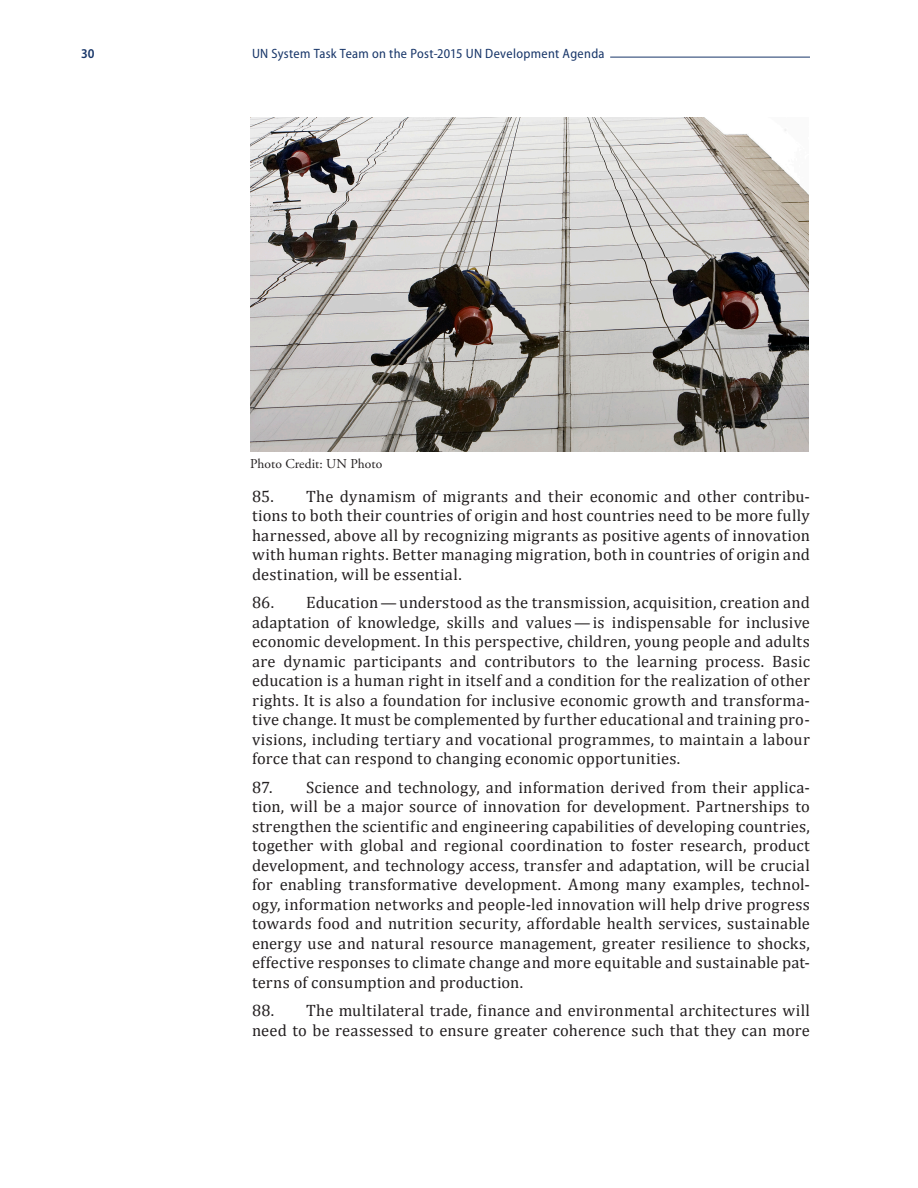
<style>
.page{position:relative;width:918px;height:1188px;background:#fff}
.page>*{position:absolute;margin:0;border:0;box-sizing:border-box;transform-origin:0 0}
.Body_Text_number{font:16.5px/19.5px "Cambria";letter-spacing:.015em;color:#231f20;text-align:justify}
.t1{font:semi-condensed 13.5px "Myriad Pro";letter-spacing:.025em;color:#183669}
.t2{font:13.5px "Adobe Garamond Pro";letter-spacing:.005em;color:#231f20}
.t3{font:600 semi-condensed 13.5px "Myriad Pro";color:#183669}
</style>
<div class="page">
<hr style="left:610px;top:57px;width:200px;height:1px;background:#183669">
<img style="left:250px;top:117px;width:558px;height:335px">
<p class="t3" style="left:81px;top:46px;width:15px">30</p>
<p class="t1" style="left:252px;top:46px;width:354px">UN System Task Team on the Post-2015 UN Development Agenda</p>
<p class="t2" style="left:250px;top:456px;width:134px">Photo Credit: UN Photo</p>
<p class="Body_Text_number" style="left:252px;top:486px;width:560px">85. The dynamism of migrants and their economic and other contribu&shy;tions to both their countries of origin and host countries need to be more fully harnessed, above all by recognizing migrants as positive agents of innovation with human rights. Better managing migration, both in countries of origin and destination, will be essential.</p>
<p class="Body_Text_number" style="left:252px;top:593px;width:559px">86. Education—understood as the transmission, acquisition, creation and adaptation of knowledge, skills and values—is indispensable for inclusive economic development. In this perspective, children, young people and adults are dynamic participants and contributors to the learning process. Basic education is a human right in itself and a condition for the realization of other rights. It is also a foundation for inclusive economic growth and transforma&shy;tive change. It must be complemented by further educational and training pro&shy;visions, including tertiary and vocational programmes, to maintain a labour force that can respond to changing economic opportunities.</p>
<p class="Body_Text_number" style="left:252px;top:777px;width:560px">87. Science and technology, and information derived from their applica&shy;tion, will be a major source of innovation for development. Partnerships to strengthen the scientific and engineering capabilities of developing countries, together with global and regional coordination to foster research, product development, and technology access, transfer and adaptation, will be crucial for enabling transformative development. Among many examples, technol&shy;ogy, information networks and people-led innovation will help drive progress towards food and nutrition security, affordable health services, sustainable energy use and natural resource management, greater resilience to shocks, effective responses to climate change and more equitable and sustainable pat&shy;terns of consumption and production.</p>
<p class="Body_Text_number" style="left:252px;top:1001px;width:559px">88. The multilateral trade, finance and environmental architectures will need to be reassessed to ensure greater coherence such that they can more</p>
</div>
